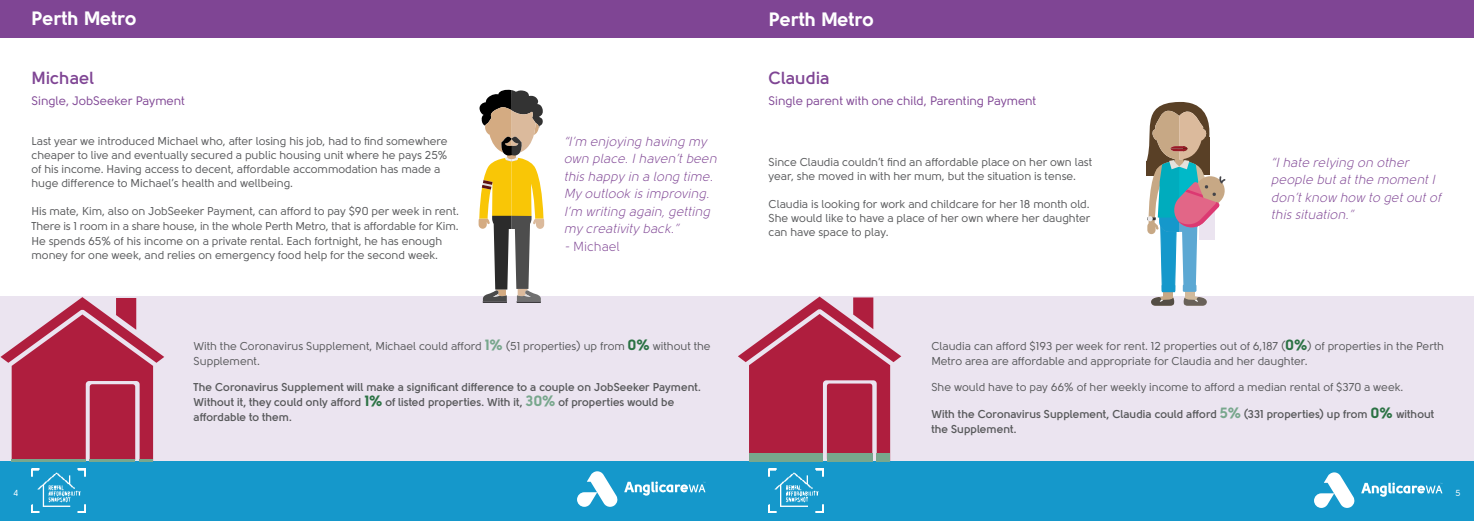
<style>
.page{position:relative;width:1474px;height:521px;background:#fff}
.page>*{position:absolute;margin:0;border:0;box-sizing:border-box;transform-origin:0 0}
.t1{font:900 19.25px "Solomon";color:#fff}
.t2{font:700 17.5px "Solomon";color:#7f4594}
.t3{font:italic 13.12px/17.5px "Solomon";color:#7f4594}
.t4{font:13.12px "Solomon";color:#7f4594}
.t5{font:12.25px "Solomon";color:#7f4594}
.t6{font:11.38px/14px "Solomon";color:#58595b}
.t7{font:700 11.38px/14.9px "Solomon";letter-spacing:-.005em;color:#58595b}
.t8{font:8.75px "Solomon";color:#fff}
.s1{font-style:italic}
.s2{font-weight:900;font-size:14.88px;color:#78a78d}
.s3{font-weight:900;font-size:14.88px;color:#2b7244}
</style>
<div class="page">
<div style="left:737px;top:460px;width:736px;height:61px;background:#1598cb"></div>
<div style="left:0;top:460px;width:737px;height:61px;background:#1598cb"></div>
<img style="left:31px;top:469px;width:55px;height:44px">
<svg style="left:577px;top:471px;width:40px;height:36px"></svg>
<svg style="left:624px;top:481px;width:81px;height:15px"></svg>
<img style="left:768px;top:469px;width:55px;height:44px">
<svg style="left:1314px;top:472px;width:40px;height:36px"></svg>
<svg style="left:1361px;top:482px;width:81px;height:15px"></svg>
<div style="left:0;top:296px;width:738px;height:165px;background:#ebe4f0"></div>
<svg style="left:478px;top:89px;width:66px;height:214px"></svg>
<div style="left:737px;top:296px;width:736px;height:165px;background:#ebe4f0"></div>
<svg style="left:1146px;top:101px;width:80px;height:205px"></svg>
<div style="left:0;top:0;width:1473px;height:37px;background:#7f4594"></div>
<svg style="left:0;top:297px;width:164px;height:165px"></svg>
<hr style="left:90px;top:459px;width:45px;height:3px;background:#78a78d">
<svg style="left:738px;top:297px;width:163px;height:164px"></svg>
<div style="left:827px;top:383px;width:45px;height:78px;background:#af1e3e;border-radius:3px"></div>
<div style="left:749px;top:453px;width:74px;height:8px;background:#78a78d"></div>
<div style="left:876px;top:453px;width:14px;height:8px;background:#78a78d"></div>
<div style="left:827px;top:453px;width:45px;height:8px;background:#78a78d"></div>
<h1 class="t1" style="left:32px;top:7px;width:107px">Perth Metro</h1>
<h1 class="t1" style="left:769px;top:8px;width:107px">Perth Metro</h1>
<h2 class="t2" style="left:32px;top:68px;width:64px">Michael</h2>
<p class="t5" style="left:32px;top:94px;width:155px">Single, JobSeeker Payment</p>
<p class="t6" style="left:32px;top:134px;width:417px">Last year we introduced Michael who, after losing his job, had to find somewhere cheaper to live and eventually secured a public housing unit where he pays 25% of his income. Having access to decent, affordable accommodation has made a huge difference to Michael’s health and wellbeing.</p>
<p class="t6" style="left:32px;top:204px;width:429px;line-height:14.6px">His mate, Kim, also on JobSeeker Payment, can afford to pay $90 per week in rent.<br>There is 1 room in a share house, in the whole Perth Metro, that is affordable for Kim.<br>He spends 65% of his income on a private rental. Each fortnight, he has enough money for one week, and relies on emergency food help for the second week.</p>
<p class="t3" style="left:563px;top:133px;width:157px">“I’m enjoying having my own place.Ihaven’tbeen thishappy in a long time.<br>My outlook isimproving .<br>I’m writing again,g etting my creativity back.”</p>
<p class="t4" style="left:563px;top:239px;width:58px"><span class="s1">-</span> Michael</p>
<p class="t6" style="left:194px;top:339px;width:518px;line-height:14.9px">With the Coronavirus Supplement, Michael could afford <span class="s2">1%</span> (51 properties) up from <span class="s3">0%</span> without the<br>Supplement.</p>
<p class="t7" style="left:194px;top:380px;width:509px">The Coronavirus Supplement will make a significant difference to a couple on JobSeeker Payment.<br>Without it, they could only afford <span class="s3">1%</span> of listed properties. With it, <span class="s2">30%</span> of properties would be affordable to them.</p>
<h2 class="t2" style="left:768px;top:68px;width:63px">Claudia</h2>
<p class="t5" style="left:768px;top:94px;width:269px">Single parent with one child, Parenting Payment</p>
<p class="t6" style="left:768px;top:155px;width:325px">Since Claudia couldn’t find an affordable place on her own last year, she moved in with her mum, but the situation is tense.</p>
<p class="t6" style="left:768px;top:197px;width:323px;text-align:justify">Claudia is looking for work and childcare for her 18 month old.<br>She would like to have a place of her own where her daughter can have space to play.</p>
<p class="t3" style="left:1270px;top:154px;width:174px">“Ihate relying on other people butatthe momentI don’tknow how to g etoutof thissituation.”</p>
<p class="t6" style="left:931px;top:339px;width:514px;line-height:14.9px">Claudia can afford $193 per week for rent. 12 properties out of 6,187 (<span class="s3">0%</span>) of properties in the Perth<br>Metro area are affordable and appropriate for Claudia and her daughter.</p>
<p class="t6" style="left:931px;top:381px;width:473px">She would have to pay 66% of her weekly income to afford a median rental of $370 a week.</p>
<p class="t7" style="left:931px;top:406px;width:504px;line-height:15.8px">With the Coronavirus Supplement, Claudia could afford <span class="s2">5%</span> (331 properties) up from <span class="s3">0%</span> without the Supplement.</p>
<p class="t8" style="left:14px;top:488px;width:6px">4</p>
<p class="t8" style="left:1455px;top:488px;width:7px">5</p>
</div>
